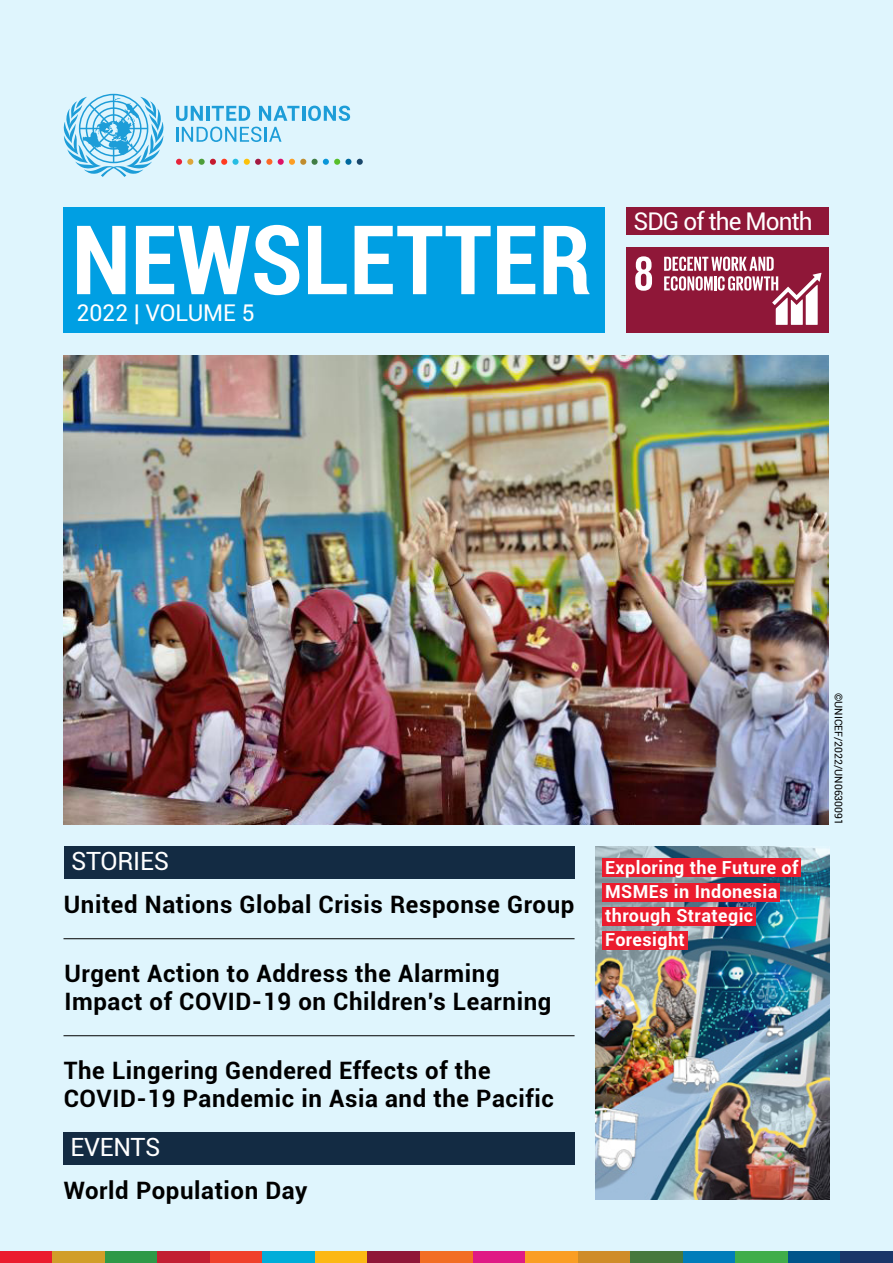
<style>
.page{position:relative;width:893px;height:1263px;background:#dff5fd}
.page>*{position:absolute;margin:0;border:0;box-sizing:border-box;transform-origin:0 0}
.t1{font:700 condensed 96.15px "Roboto";color:#fff}
.t2{font:25.2px "Roboto";letter-spacing:-.01em;color:#fff}
.t3{font:24.45px "Roboto";letter-spacing:-.04em;color:#fff}
.t4{font:700 24px/28.5px "Roboto";letter-spacing:.025em;color:#000}
.t5{font:23.1px "Roboto";color:#fff}
.t6{font:700 18px/24px "Roboto";letter-spacing:.025em;color:#fff}
.t7{font:10.5px "Roboto";color:#000}
</style>
<div class="page">
<img style="left:64px;top:355px;width:765px;height:470px">
<div style="left:0;top:1251px;width:53px;height:12px;background:#eb1c2e"></div>
<div style="left:53px;top:1251px;width:52px;height:12px;background:#d19e29"></div>
<div style="left:105px;top:1251px;width:53px;height:12px;background:#2e9947"></div>
<div style="left:158px;top:1251px;width:52px;height:12px;background:#c21f33"></div>
<div style="left:210px;top:1251px;width:53px;height:12px;background:#f0402b"></div>
<div style="left:263px;top:1251px;width:52px;height:12px;background:#00add9"></div>
<div style="left:315px;top:1251px;width:53px;height:12px;background:#fcb814"></div>
<div style="left:368px;top:1251px;width:52px;height:12px;background:#8f1738"></div>
<div style="left:420px;top:1251px;width:53px;height:12px;background:#f26e24"></div>
<div style="left:473px;top:1251px;width:52px;height:12px;background:#e01a85"></div>
<div style="left:525px;top:1251px;width:53px;height:12px;background:#fa9e24"></div>
<div style="left:578px;top:1251px;width:52px;height:12px;background:#cf8c29"></div>
<div style="left:630px;top:1251px;width:53px;height:12px;background:#47783d"></div>
<div style="left:683px;top:1251px;width:52px;height:12px;background:#007dba"></div>
<div style="left:735px;top:1251px;width:53px;height:12px;background:#40ad4a"></div>
<div style="left:788px;top:1251px;width:52px;height:12px;background:#00548a"></div>
<div style="left:840px;top:1251px;width:53px;height:12px;background:#1a3669"></div>
<svg style="left:357px;top:159px;width:6px;height:6px"></svg>
<svg style="left:312px;top:159px;width:39px;height:6px"></svg>
<svg style="left:278px;top:159px;width:28px;height:6px"></svg>
<svg style="left:244px;top:159px;width:28px;height:6px"></svg>
<div style="left:232px;top:159px;width:7px;height:6px;background:#26bde3;border-radius:50%"></div>
<svg style="left:199px;top:159px;width:28px;height:6px"></svg>
<svg style="left:176px;top:159px;width:17px;height:6px"></svg>
<svg style="left:63px;top:94px;width:101px;height:83px"></svg>
<svg style="left:176px;top:106px;width:27px;height:15px"></svg>
<hr style="left:206px;top:106px;width:3px;height:15px;background:#1d9dd8">
<svg style="left:212px;top:106px;width:38px;height:15px"></svg>
<svg style="left:259px;top:106px;width:40px;height:15px"></svg>
<hr style="left:302px;top:106px;width:3px;height:15px;background:#1d9dd8">
<svg style="left:308px;top:106px;width:42px;height:15px"></svg>
<svg style="left:176px;top:127px;width:106px;height:15px"></svg>
<div style="left:64px;top:207px;width:541px;height:126px;background:#009fe3"></div>
<div style="left:626px;top:207px;width:203px;height:27px;background:#8f1738"></div>
<hr style="left:64px;top:938px;width:511px;height:1px;background:#000">
<hr style="left:64px;top:1035px;width:511px;height:1px;background:#000">
<div style="left:64px;top:846px;width:511px;height:32px;background:#132b43"></div>
<div style="left:64px;top:1132px;width:511px;height:32px;background:#132b43"></div>
<div style="left:626px;top:247px;width:203px;height:86px;background:#8f1738"></div>
<svg style="left:635px;top:256px;width:17px;height:35px"></svg>
<svg style="left:664px;top:257px;width:157px;height:68px"></svg>
<img style="left:595px;top:846px;width:234px;height:353px">
<div style="left:602px;top:858px;width:199px;height:19px;background:#eb1c2e"></div>
<div style="left:602px;top:883px;width:178px;height:19px;background:#eb1c2e"></div>
<div style="left:602px;top:907px;width:154px;height:19px;background:#eb1c2e"></div>
<div style="left:602px;top:931px;width:86px;height:19px;background:#eb1c2e"></div>
<h1 class="t1" style="left:72px;top:193px;width:521px">NEWSLETTER</h1>
<p class="t5" style="left:76px;top:297px;width:180px">2022 | VOLUME 5</p>
<p class="t3" style="left:633px;top:204px;width:181px">SDG of the Month</p>
<p class="t2" style="left:71px;top:844px;width:100px">STORIES</p>
<p class="t4" style="left:64px;top:890px;width:512px">United Nations Global Crisis Response Group</p>
<p class="t4" style="left:64px;top:958px;width:488px">Urgent Action to Address the Alarming<br>Impact of COVID-19 on Children’s Learning</p>
<p class="t4" style="left:64px;top:1055px;width:492px">The Lingering Gendered Effects of the<br>COVID-19 Pandemic in Asia and the Pacific</p>
<p class="t2" style="left:71px;top:1129px;width:91px">EVENTS</p>
<p class="t4" style="left:64px;top:1175px;width:245px">World Population Day</p>
<p class="t6" style="left:605px;top:855px;width:195px">Exploring the Future of<br>MSMEs in Indonesia through Strategic<br>Foresight</p>
<p class="t7" style="left:846px;top:693px;width:134px;rotate:90deg">©UNICEF/2022/UN0630091</p>
</div>
